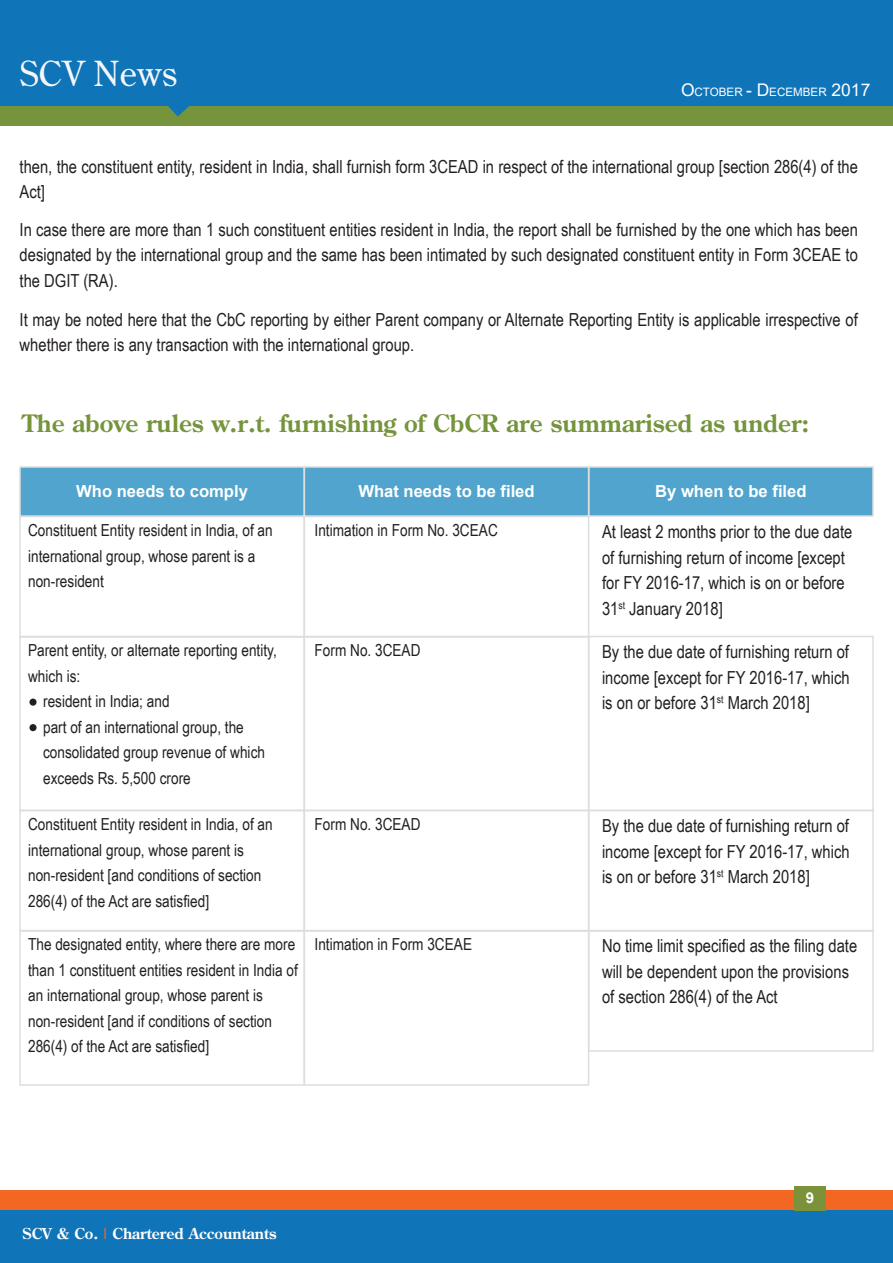
<style>
.page{position:relative;width:893px;height:1263px;background:#fff}
.page>*{position:absolute;margin:0;border:0;box-sizing:border-box;transform-origin:0 0}
.t1{font:34.5px "Century Old";color:#f5f6f6}
.t2{font:700 24px "Century Old";color:#75943c}
.t3{font:18px/25.5px "Arial Narrow";color:#231f20}
.t4{font:16.65px/25.5px "Arial Narrow";color:#231f20}
.t5{font:700 16.65px "Arial";color:#fff}
.t6{font:700 15px "Century Old";color:#fff}
.t7{font:700 15px "Arial";color:#fff}
.t8{font:11.55px "Arial";color:#fff}
.s1{font-size:17.4px}
.s2{color:#f16924}
</style>
<div class="page">
<div style="left:0;top:102px;width:893px;height:23px;background:#75943c"></div>
<svg style="left:151px;top:105px;width:56px;height:12px"></svg>
<div style="left:0;top:0;width:893px;height:105px;background:#1074b9"></div>
<div style="left:0;top:1191px;width:893px;height:23px;background:#f26823"></div>
<div style="left:0;top:1210px;width:893px;height:53px;background:#1074b9"></div>
<div style="left:588px;top:930px;width:286px;height:122px;border:2px solid #dededd"></div>
<div style="left:588px;top:810px;width:286px;height:122px;border:2px solid #dededd"></div>
<div style="left:588px;top:636px;width:286px;height:175px;border:2px solid #dededd"></div>
<div style="left:19px;top:636px;width:286px;height:175px;border:2px solid #dededd"></div>
<div style="left:304px;top:636px;width:285px;height:175px;border:2px solid #dededd"></div>
<div style="left:19px;top:930px;width:286px;height:156px;border:2px solid #dededd"></div>
<div style="left:304px;top:930px;width:285px;height:156px;border:2px solid #dededd"></div>
<div style="left:19px;top:810px;width:286px;height:122px;border:2px solid #dededd"></div>
<div style="left:304px;top:810px;width:285px;height:122px;border:2px solid #dededd"></div>
<div style="left:588px;top:466px;width:286px;height:51px;background:#51a4ce;border:2px solid #dededd"></div>
<div style="left:19px;top:516px;width:286px;height:122px;border:2px solid #dededd"></div>
<div style="left:19px;top:466px;width:286px;height:51px;background:#51a4ce;border:2px solid #dededd"></div>
<div style="left:304px;top:516px;width:285px;height:122px;border:2px solid #dededd"></div>
<div style="left:304px;top:466px;width:285px;height:51px;background:#51a4ce;border:2px solid #dededd"></div>
<div style="left:29px;top:698px;width:8px;height:8px;background:#231f20;border-radius:50%"></div>
<div style="left:29px;top:724px;width:8px;height:7px;background:#231f20;border-radius:50%"></div>
<div style="left:795px;top:1185px;width:31px;height:25px;background:#7b923a"></div>
<h1 class="t1" style="left:20px;top:51px;width:159px">SCV News</h1>
<p class="t8" style="left:681px;top:84px;width:191px"><span class="s1">O</span>CTOBER <span class="s1">- D</span>ECEMBER <span class="s1">2017</span></p>
<p class="t3" style="left:20px;top:153px;width:840px">then, the constituent entity, resident in India, shall furnish form 3CEAD in respect of the international group [section 286(4) of the<br>Act]</p>
<p class="t3" style="left:20px;top:216px;width:840px;text-align:justify">In case there are more than 1 such constituent entities resident in India, the report shall be furnished by the one which has been designated by the international group and the same has been intimated by such designated constituent entity in Form 3CEAE to the DGIT (RA).</p>
<p class="t3" style="left:20px;top:306px;width:840px">It may be noted here that the CbC reporting by either Parent company or Alternate Reporting Entity is applicable irrespective of whether there is any transaction with the international group.</p>
<h2 class="t2" style="left:22px;top:408px;width:788px">The above rules w.r.t. furnishing of CbCR are summarised as under:</h2>
<p class="t5" style="left:76px;top:479px;width:173px">Who needs to comply</p>
<p class="t5" style="left:358px;top:479px;width:178px">What needs to be filed</p>
<p class="t5" style="left:655px;top:479px;width:153px">By when to be filed</p>
<p class="t4" style="left:28px;top:517px;width:246px">Constituent Entity resident in India, of an international group, whose parent is a non-resident</p>
<p class="t4" style="left:315px;top:517px;width:185px">Intimation in Form No. 3CEAC</p>
<p class="t3" style="left:602px;top:518px;width:252px">At least 2 months prior to the due date of furnishing return of income [except for FY 2016-17, which is on or before<br>31<sup>st</sup> January 2018]</p>
<p class="t4" style="left:28px;top:637px;width:250px">Parent entity, or alternate reporting entity, which is:</p>
<p class="t4" style="left:315px;top:637px;width:107px">Form No. 3CEAD</p>
<p class="t4" style="left:43px;top:688px;width:223px">resident in India; and<br>part of an international group, the consolidated group revenue of which exceeds Rs. 5,500 crore</p>
<p class="t4" style="left:28px;top:811px;width:246px">Constituent Entity resident in India, of an international group, whose parent is non-resident [and conditions of section 286(4) of the Act are satisfied]</p>
<p class="t4" style="left:315px;top:811px;width:107px">Form No. 3CEAD</p>
<p class="t3" style="left:602px;top:638px;width:249px;text-align:justify">By the due date of furnishing return of income [except for FY 2016-17, which is on or before 31<sup>st</sup> March 2018]</p>
<p class="t3" style="left:602px;top:812px;width:249px;text-align:justify">By the due date of furnishing return of income [except for FY 2016-17, which is on or before 31<sup>st</sup> March 2018]</p>
<p class="t4" style="left:315px;top:931px;width:159px">Intimation in Form 3CEAE</p>
<p class="t4" style="left:28px;top:931px;width:271px">The designated entity, where there are more than 1 constituent entities resident in India of an international group, whose parent is non-resident [and if conditions of section 286(4) of the Act are satisfied]</p>
<p class="t3" style="left:602px;top:932px;width:257px">No time limit specified as the filing date will be dependent upon the provisions of section 286(4) of the Act</p>
<p class="t6" style="left:22px;top:1223px;width:256px">SCV &amp; Co. <span class="s2">|</span> Chartered Accountants</p>
<p class="t7" style="left:806px;top:1187px;width:10px">9</p>
</div>
